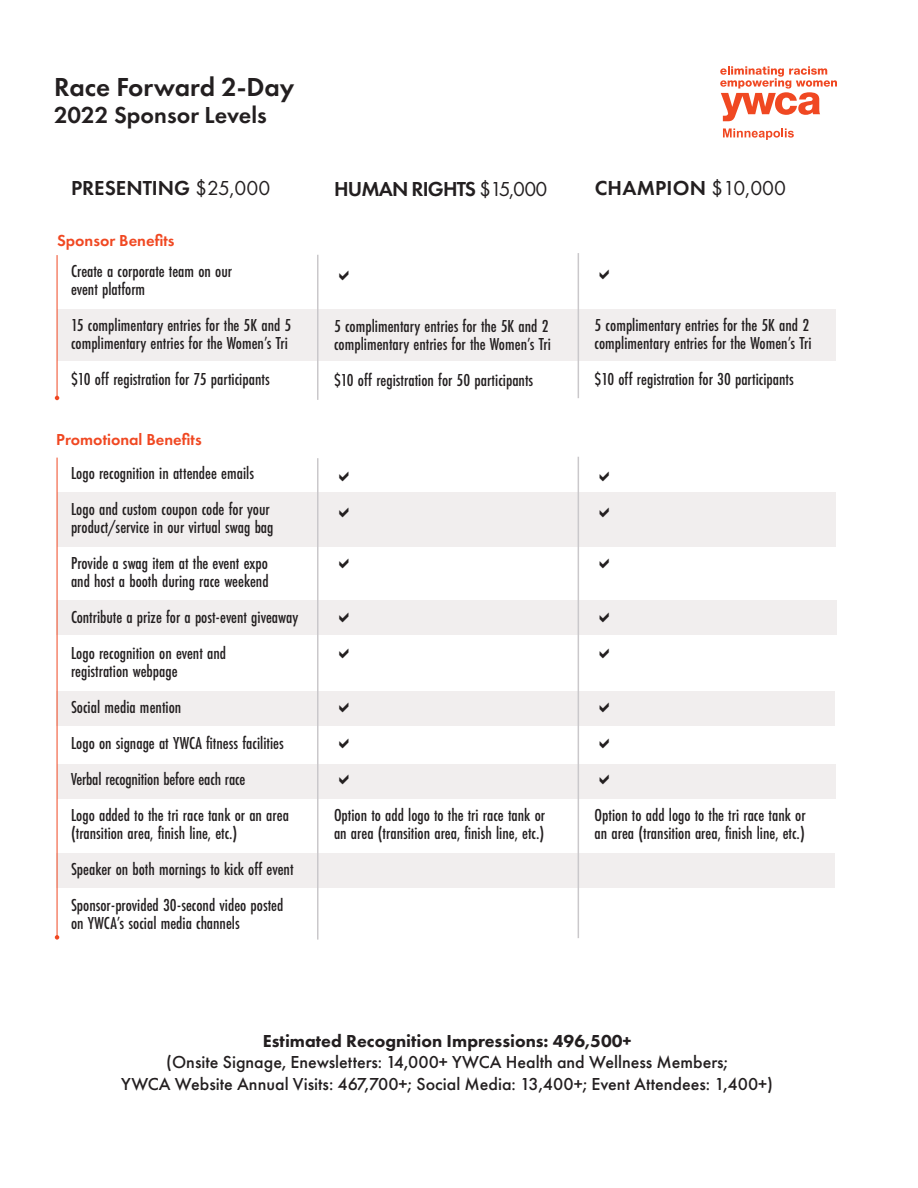
<style>
.page{position:relative;width:918px;height:1188px;background:#fff}
.page>*{position:absolute;margin:0;border:0;box-sizing:border-box;transform-origin:0 0}
.t1{font:600 27px "Futura PT";color:#231f20}
.t2{font:600 24px "Futura PT";color:#231f20}
.t3{font:600 21px "Futura PT";color:#231f20}
.t4{font:600 21px "Futura PT";letter-spacing:-.04em;color:#231f20}
.t5{font:500 18px/18px "Futura PT Cond";color:#231f20}
.t6{font:500 18px "Futura PT";color:#231f20}
.t7{font:800 18px "Futura PT";color:#231f20}
.t8{font:600 16.5px "Futura PT";color:#f04822}
.s1{font-weight:400}
</style>
<div class="page">
<div style="left:56px;top:853px;width:779px;height:34px;background:#f1eeee"></div>
<div style="left:57px;top:764px;width:779px;height:34px;background:#f1eeee"></div>
<div style="left:56px;top:600px;width:781px;height:34px;background:#f1eeee"></div>
<div style="left:56px;top:692px;width:779px;height:34px;background:#f1eeee"></div>
<div style="left:57px;top:493px;width:779px;height:54px;background:#f1eeee"></div>
<hr style="left:57px;top:458px;width:1px;height:479px;background:#f04822">
<svg style="left:55px;top:935px;width:4px;height:5px"></svg>
<hr style="left:317px;top:458px;width:2px;height:482px;background:#cac8cb">
<hr style="left:578px;top:457px;width:1px;height:481px;background:#cac8cb">
<div style="left:57px;top:310px;width:779px;height:51px;background:#f1eeee"></div>
<svg style="left:720px;top:66px;width:117px;height:55px"></svg>
<svg style="left:723px;top:128px;width:71px;height:12px"></svg>
<hr style="left:57px;top:255px;width:1px;height:143px;background:#f04822">
<svg style="left:55px;top:396px;width:4px;height:4px"></svg>
<hr style="left:317px;top:255px;width:2px;height:145px;background:#cac8cb">
<hr style="left:578px;top:253px;width:1px;height:145px;background:#cac8cb">
<p class="t1" style="left:54px;top:70px;width:242px">Race Forward 2-Day</p>
<p class="t2" style="left:54px;top:100px;width:214px">2022 Sponsor Levels</p>
<p class="t3" style="left:71px;top:175px;width:201px">PRESENTING <span class="s1">$25,000</span></p>
<p class="t8" style="left:57px;top:230px;width:119px">Sponsor Benefits</p>
<p class="t5" style="left:71px;top:262px;width:163px">Create a corporate team on our</p>
<p class="t5" style="left:71px;top:280px;width:76px">event platform</p>
<p class="t5" style="left:71px;top:316px;width:222px">15 complimentary entries for the 5K and 5 complimentary entries for the Women’s Tri</p>
<p class="t5" style="left:71px;top:370px;width:200px">$10 off registration for 75 participants</p>
<p class="t8" style="left:56px;top:429px;width:147px">Promotional Benefits</p>
<p class="t5" style="left:71px;top:464px;width:185px">Logo recognition in attendee emails</p>
<p class="t5" style="left:71px;top:500px;width:204px">Logo and custom coupon code for your product/service in our virtual swag bag</p>
<p class="t5" style="left:71px;top:554px;width:198px">Provide a swag item at the event expo</p>
<p class="t5" style="left:71px;top:572px;width:199px">and host a booth during race weekend</p>
<p class="t5" style="left:71px;top:608px;width:229px">Contribute a prize for a post-event giveaway</p>
<p class="t5" style="left:71px;top:644px;width:157px">Logo recognition on event and</p>
<p class="t5" style="left:71px;top:662px;width:108px">registration webpage</p>
<p class="t5" style="left:71px;top:698px;width:112px">Social media mention</p>
<p class="t5" style="left:71px;top:734px;width:214px">Logo on signage at YWCA fitness facilities</p>
<p class="t5" style="left:71px;top:770px;width:176px">Verbal recognition before each race</p>
<p class="t5" style="left:71px;top:806px;width:219px">Logo added to the tri race tank or an area (transition area, finish line, etc.)</p>
<p class="t5" style="left:71px;top:860px;width:224px">Speaker on both mornings to kick off event</p>
<p class="t5" style="left:71px;top:896px;width:214px">Sponsor-provided 30-second video posted</p>
<p class="t5" style="left:71px;top:914px;width:170px">on YWCA’s social media channels</p>
<p class="t4" style="left:334px;top:176px;width:215px">HUMAN RIGHTS <span class="s1">$15,000</span></p>
<p class="t5" style="left:334px;top:317px;width:218px">5 complimentary entries for the 5K and 2 complimentary entries for the Women’s Tri</p>
<p class="t5" style="left:334px;top:371px;width:201px">$10 off registration for 50 participants</p>
<p class="t5" style="left:334px;top:806px;width:213px">Option to add logo to the tri race tank or</p>
<p class="t5" style="left:334px;top:824px;width:212px">an area (transition area, finish line, etc.)</p>
<p class="t3" style="left:595px;top:175px;width:193px">CHAMPION <span class="s1">$10,000</span></p>
<p class="t5" style="left:595px;top:316px;width:216px">5 complimentary entries for the 5K and 2</p>
<p class="t5" style="left:595px;top:334px;width:218px">complimentary entries for the Women’s Tri</p>
<p class="t5" style="left:595px;top:370px;width:201px">$10 off registration for 30 participants</p>
<p class="t5" style="left:595px;top:806px;width:213px">Option to add logo to the tri race tank or</p>
<p class="t5" style="left:595px;top:824px;width:212px">an area (transition area, finish line, etc.)</p>
<p class="t7" style="left:263px;top:1029px;width:370px">Estimated Recognition Impressions: 496,500+</p>
<p class="t6" style="left:166px;top:1052px;width:563px">(Onsite Signage, Enewsletters: 14,000+ YWCA Health and Wellness Members;</p>
<p class="t6" style="left:121px;top:1074px;width:653px">YWCA Website Annual Visits: 467,700+; Social Media: 13,400+; Event Attendees: 1,400+)</p>
</div>
